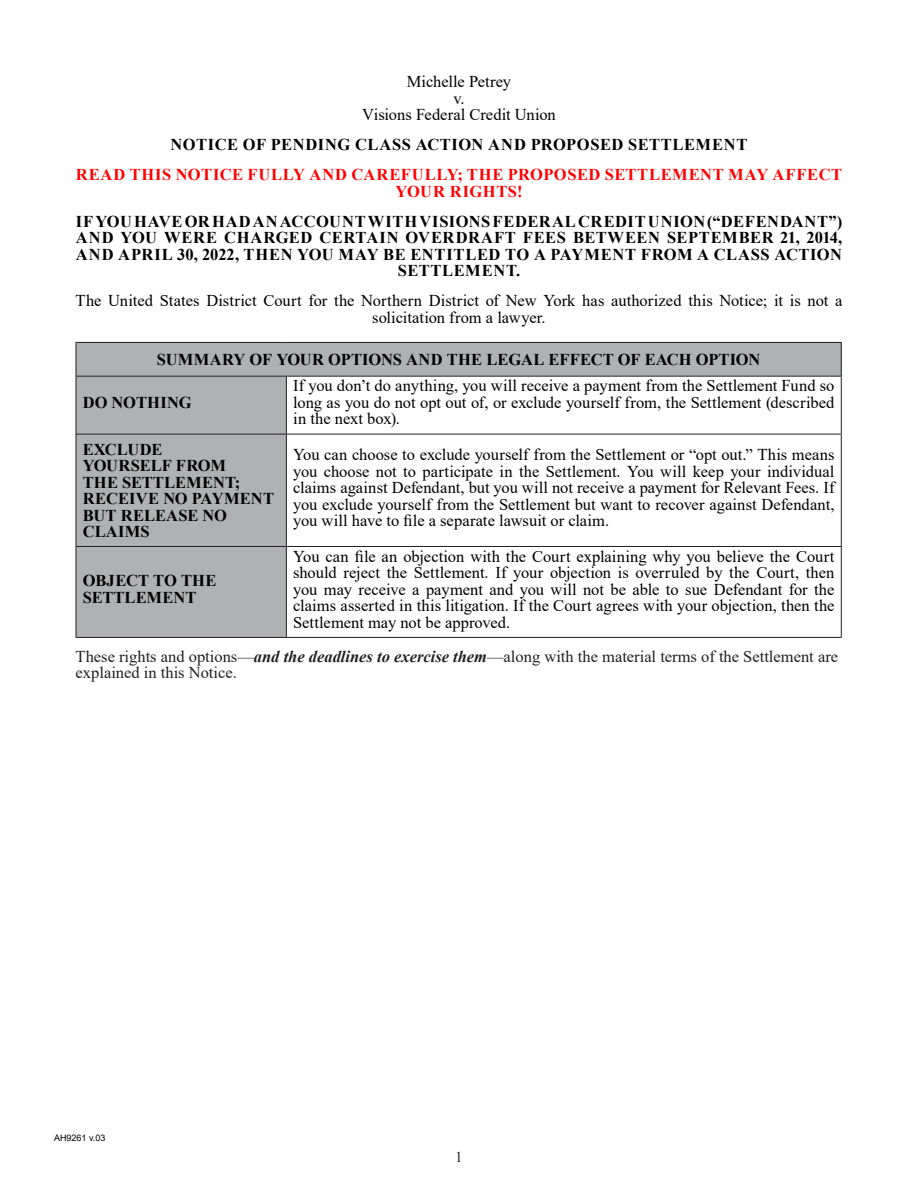
<style>
.page{position:relative;width:918px;height:1188px;background:#fff}
.page>*{position:absolute;margin:0;border:0;box-sizing:border-box;transform-origin:0 0}
.Body_Copy{font:16.5px/16.5px "Times New Roman";color:#000;text-align:justify}
.First_Page_Header{font:700 16.5px/16.5px "Times New Roman";letter-spacing:.035em;color:#000;text-align:center}
.First_Page_Header-2{font:16.5px/16.5px "Times New Roman";color:#000;text-align:center}
.Body_Copy-2{font:700 16.5px/16.5px "Times New Roman";color:#000}
.t1{font:16.5px/16.5px "Times New Roman";color:#231f20}
.First_Page_Header-3{font:700 16.5px/16.5px "Times New Roman";letter-spacing:.04em;color:#f00;text-align:center}
.t2{font:15px "Times New Roman";color:#231f20}
.t3{font:9px "Arial";color:#000}
.s1{font-weight:700;font-style:italic}
</style>
<div class="page">
<div style="left:76px;top:342px;width:765px;height:34px;background:#b0b1b2"></div>
<div style="left:77px;top:377px;width:209px;height:260px;background:#b0b1b2"></div>
<hr style="left:76px;top:342px;width:210px;height:1px;background:#231f20">
<hr style="left:76px;top:343px;width:1px;height:33px;background:#231f20">
<hr style="left:286px;top:342px;width:556px;height:1px;background:#231f20">
<hr style="left:841px;top:343px;width:1px;height:33px;background:#231f20">
<hr style="left:76px;top:376px;width:210px;height:1px;background:#231f20">
<hr style="left:76px;top:377px;width:1px;height:57px;background:#231f20">
<hr style="left:286px;top:376px;width:556px;height:1px;background:#231f20">
<hr style="left:286px;top:377px;width:1px;height:57px;background:#231f20">
<hr style="left:841px;top:377px;width:1px;height:57px;background:#231f20">
<hr style="left:76px;top:434px;width:210px;height:1px;background:#231f20">
<hr style="left:76px;top:434px;width:1px;height:112px;background:#231f20">
<hr style="left:286px;top:434px;width:556px;height:1px;background:#231f20">
<hr style="left:286px;top:434px;width:1px;height:112px;background:#231f20">
<hr style="left:841px;top:434px;width:1px;height:112px;background:#231f20">
<hr style="left:76px;top:546px;width:210px;height:1px;background:#231f20">
<hr style="left:76px;top:547px;width:1px;height:90px;background:#231f20">
<hr style="left:286px;top:546px;width:556px;height:1px;background:#231f20">
<hr style="left:286px;top:547px;width:1px;height:90px;background:#231f20">
<hr style="left:841px;top:547px;width:1px;height:90px;background:#231f20">
<hr style="left:76px;top:637px;width:210px;height:1px;background:#231f20">
<hr style="left:286px;top:637px;width:556px;height:1px;background:#231f20">
<p class="First_Page_Header-2" style="left:407px;top:73px;width:106px">Michelle Petrey</p>
<p class="First_Page_Header-2" style="left:453px;top:89px;width:13px">v.</p>
<p class="First_Page_Header-2" style="left:362px;top:106px;width:195px">Visions Federal Credit Union</p>
<p class="First_Page_Header" style="left:171px;top:136px;width:578px">NOTICE OF PENDING CLASS ACTION AND PROPOSED SETTLEMENT</p>
<p class="First_Page_Header-3" style="left:76px;top:166px;width:768px">READ THIS NOTICE FULLY AND CAREFULLY; THE PROPOSED SETTLEMENT MAY AFFECT<br>YOUR RIGHTS!</p>
<p class="First_Page_Header" style="left:76px;top:212px;width:768px">IF YOU HAVE OR HAD AN ACCOUNT WITH VISIONS FEDERAL CREDIT UNION (“DEFENDANT”)<br>AND YOU WERE CHARGED CERTAIN OVERDRAFT FEES BETWEEN SEPTEMBER 21, 2014, AND APRIL 30, 2022, THEN YOU MAY BE ENTITLED TO A PAYMENT FROM A CLASS ACTION SETTLEMENT.</p>
<p class="First_Page_Header-2" style="left:76px;top:292px;width:768px">The United States District Court for the Northern District of New York has authorized this Notice; it is not a solicitation from a lawyer.</p>
<p class="Body_Copy-2" style="left:157px;top:351px;width:605px">SUMMARY OF YOUR OPTIONS AND THE LEGAL EFFECT OF EACH OPTION</p>
<p class="Body_Copy-2" style="left:83px;top:393px;width:110px">DO NOTHING</p>
<p class="Body_Copy" style="left:293px;top:377px;width:543px">If you don’t do anything, you will receive a payment from the Settlement Fund so long as you do not opt out of, or exclude yourself from, the Settlement (described in the next box).</p>
<p class="Body_Copy-2" style="left:83px;top:440px;width:193px">EXCLUDE<br>YOURSELF FROM<br>THE SETTLEMENT;<br>RECEIVE NO PAYMENT<br>BUT RELEASE NO<br>CLAIMS</p>
<p class="Body_Copy" style="left:293px;top:446px;width:543px">You can choose to exclude yourself from the Settlement or “opt out.” This means you choose not to participate in the Settlement. You will keep your individual claims against Defendant, but you will not receive a payment for Relevant Fees. If you exclude yourself from the Settlement but want to recover against Defendant, you will have to file a separate lawsuit or claim.</p>
<p class="Body_Copy-2" style="left:83px;top:572px;width:135px">OBJECT TO THE<br>SETTLEMENT</p>
<p class="Body_Copy" style="left:293px;top:547px;width:543px">You can file an objection with the Court explaining why you believe the Court should reject the Settlement. If your objection is overruled by the Court, then you may receive a payment and you will not be able to sue Defendant for the claims asserted in this litigation. If the Court agrees with your objection, then the Settlement may not be approved.</p>
<p class="t1" style="left:76px;top:647px;width:764px">These rights and options—<span class="s1">and the deadlines to exercise them</span>—along with the material terms of the Settlement are explained in this Notice.</p>
<p class="t3" style="left:54px;top:1131px;width:53px">AH9261 v.03</p>
<p class="t2" style="left:455px;top:1146px;width:9px">1</p>
</div>
